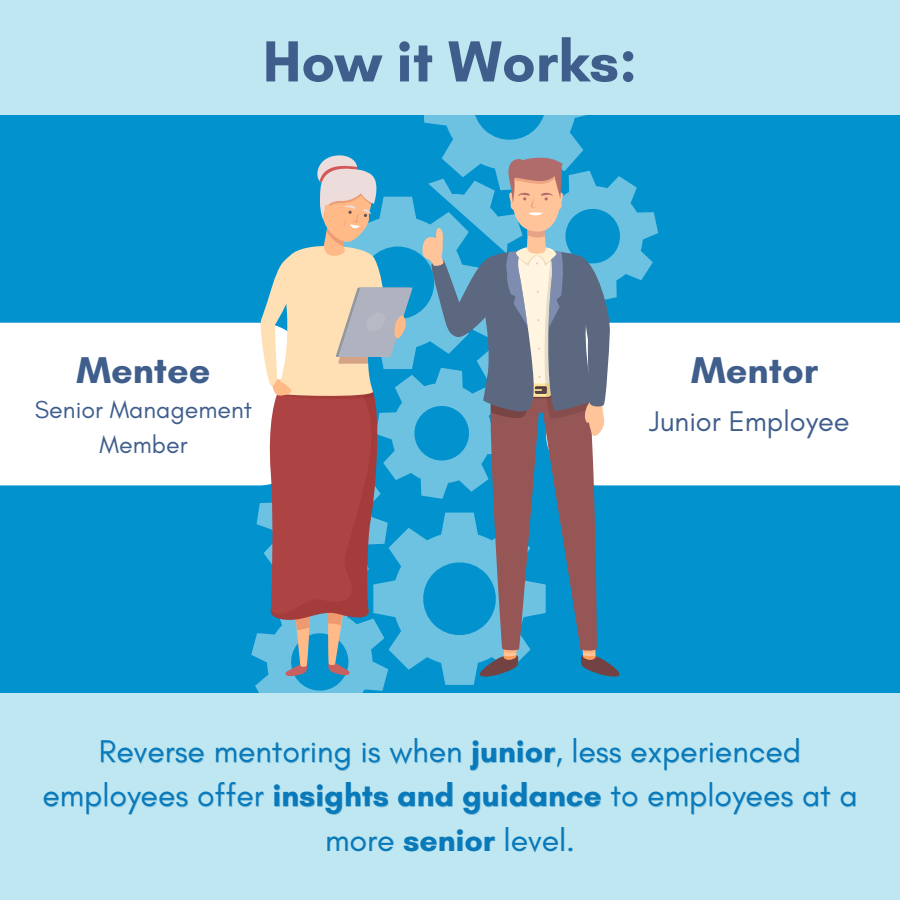
<style>
.page{position:relative;width:900px;height:900px;background:#bfe7f1}
.page>*{position:absolute;margin:0;border:0;box-sizing:border-box;transform-origin:0 0}
.t1{font:700 59px "Glacial Indifference";color:#3f5e8c}
.t2{font:700 38px "Glacial Indifference";color:#3f5e8c}
.t3{font:32px "Glacial Indifference";color:#0979b9}
.t4{font:700 32px "Glacial Indifference";color:#0979b9}
.t5{font:29px "Glacial Indifference";color:#3f5e8c}
.t6{font:25px/34.5px "Glacial Indifference";color:#3f5e8c;text-align:center}
.s1{font-weight:700}
.s2{font-weight:400;color:rgb(9 121 185/.4)}
.s3{font-weight:400}
</style>
<div class="page">
<div style="left:0;top:115px;width:900px;height:578px;background:#0293cf"></div>
<div style="left:0;top:323px;width:256px;height:162px;background:#fff"></div>
<div style="left:627px;top:323px;width:273px;height:162px;background:#fff"></div>
<svg style="left:424px;top:115px;width:162px;height:35px;fill:#6dc2e2"></svg>
<svg style="left:500px;top:144px;width:185px;height:185px"></svg>
<svg style="left:444px;top:677px;width:32px;height:8px"></svg>
<svg style="left:229px;top:431px;width:27px;height:55px"></svg>
<svg style="left:251px;top:638px;width:135px;height:55px;fill:#6dc2e2"></svg>
<svg style="left:256px;top:151px;width:371px;height:526px"></svg>
<p class="t1" style="left:263px;top:25px;width:376px">How it Works:</p>
<p class="t2" style="left:76px;top:347px;width:136px">Mentee</p>
<p class="t2" style="left:691px;top:347px;width:129px">Mentor</p>
<p class="t6" style="left:35px;top:392px;width:219px">Senior Management<br>Member</p>
<h1 class="t5" style="left:649px;top:404px;width:202px">Junior Employee</h1>
<p class="t3" style="left:99px;top:732px;width:704px">Reverse mentoring is when <span class="s1">junior</span>, less experienced</p>
<p class="t3" style="left:42px;top:776px;width:817px">employees offer <span class="s1">insights and guidance</span> to employees at a</p>
<h3 class="t4" style="left:326px;top:820px;width:250px"><span class="s2">more</span> senior <span class="s3">level.</span></h3>
</div>
